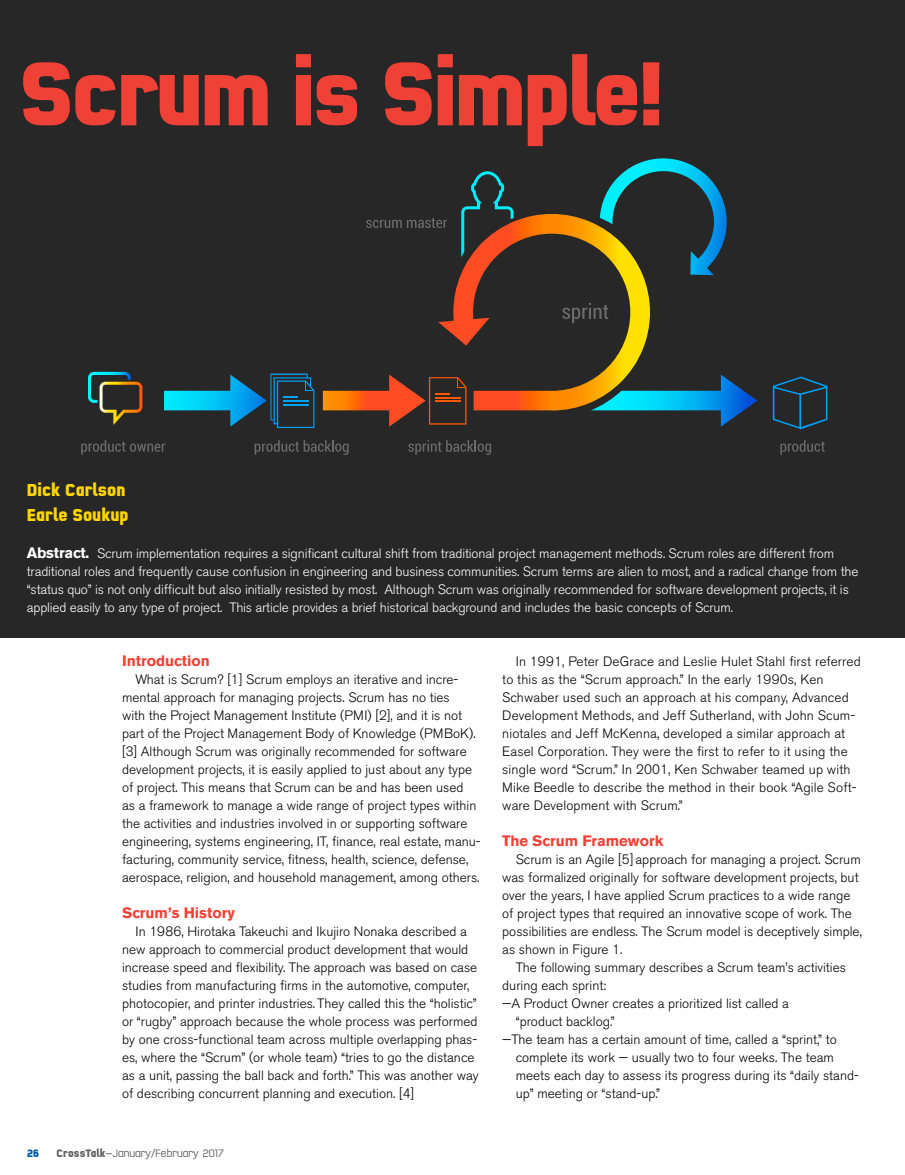
<style>
.page{position:relative;width:905px;height:1175px;background:#fff}
.page>*{position:absolute;margin:0;border:0;box-sizing:border-box;transform-origin:0 0}
.t1{font:700 94.5px "Q Type Comp";letter-spacing:-.03em;color:#ef4136}
.t2{font:700 18px/24.8px "Q Type Comp";color:#ffd500}
.t3{font:700 15px "Akzidenz Grotesk BE";color:#ef4136}
.t4{font:300 13.5px/18px "Akzidenz Grotesk BE";color:#000}
.t5{font:300 13.5px/18px "Akzidenz Grotesk BE";letter-spacing:-.01em;color:#fff}
.t6{font:300 11.25px "Q Type Comp";color:#636366}
.t7{font:700 11.25px "Q Type Comp";color:#005da9}
.s1{font-weight:700;font-size:15px}
.s2{font-weight:700}
.s3{font-family:"Akzidenz Grotesk BE";font-weight:400}
</style>
<div class="page">
<div style="left:0;top:0;width:904px;height:637px;background:#272727"></div>
<svg style="left:164px;top:373px;width:150px;height:55px"></svg>
<svg style="left:408px;top:440px;width:83px;height:15px"></svg>
<svg style="left:255px;top:440px;width:93px;height:15px"></svg>
<svg style="left:772px;top:376px;width:55px;height:53px"></svg>
<svg style="left:780px;top:440px;width:44px;height:15px"></svg>
<svg style="left:81px;top:440px;width:84px;height:15px"></svg>
<svg style="left:88px;top:372px;width:54px;height:53px"></svg>
<svg style="left:323px;top:158px;width:434px;height:268px"></svg>
<h1 class="t1" style="left:19px;top:37px;width:647px">Scrum is Simple!</h1>
<h2 class="t2" style="left:27px;top:478px;width:103px">Dick Carlson<br>Earle Soukup</h2>
<p class="t5" style="left:27px;top:545px;width:833px"><span class="s1">Abstract.</span> Scrum implementation requires a significant cultural shift from traditional project management methods. Scrum roles are different from traditional roles and frequently cause confusion in engineering and business communities. Scrum terms are alien to most, and a radical change from the “status quo” is not only difficult but also initially resisted by most. Although Scrum was originally recommended for software development projects, it is applied easily to any type of project. This article provides a brief historical background and includes the basic concepts of Scrum.</p>
<p class="t3" style="left:122px;top:652px;width:89px">Introduction</p>
<p class="t4" style="left:122px;top:671px;width:360px;text-indent:14px">What is Scrum? [1] Scrum employs an iterative and incre&shy;mental approach for managing projects. Scrum has no ties<br>with the Project Management Institute (PMI) [2], and it is not part of the Project Management Body of Knowledge (PMBoK). [3] Although Scrum was originally recommended for software development projects, it is easily applied to just about any type of project. This means that Scrum can be and has been used<br>as a framework to manage a wide range of project types within the activities and industries involved in or supporting software engineering, systems engineering, IT, finance, real estate, manu&shy;facturing, community service, fitness, health, science, defense, aerospace, religion, and household management, among others.</p>
<p class="t3" style="left:122px;top:904px;width:114px">Scrum’s History</p>
<p class="t4" style="left:122px;top:923px;width:358px;text-indent:14px">In 1986, Hirotaka Takeuchi and Ikujiro Nonaka described a new approach to commercial product development that would increase speed and flexibility. The approach was based on case studies from manufacturing firms in the automotive, computer, photocopier, and printer industries. They called this the “holistic” or “rugby” approach because the whole process was performed by one cross-functional team across multiple overlapping phas&shy;es, where the “Scrum” (or whole team) “tries to go the distance as a unit, passing the ball back and forth.” This was another way of describing concurrent planning and execution. [4]</p>
<p class="t4" style="left:502px;top:653px;width:360px;text-indent:14px">In 1991, Peter DeGrace and Leslie Hulet Stahl first referred to this as the “Scrum approach.” In the early 1990s, Ken Schwaber used such an approach at his company, Advanced Development Methods, and Jeff Sutherland, with John Scum&shy;niotales and Jeff McKenna, developed a similar approach at Easel Corporation. They were the first to refer to it using the single word “Scrum.” In 2001, Ken Schwaber teamed up with Mike Beedle to describe the method in their book “Agile Soft&shy;ware Development with Scrum.”</p>
<p class="t3" style="left:502px;top:832px;width:163px">The Scrum Framework</p>
<p class="t4" style="left:502px;top:851px;width:361px;text-indent:14px">Scrum is an Agile [5] approach for managing a project. Scrum was formalized originally for software development projects, but over the years, I have applied Scrum practices to a wide range of project types that required an innovative scope of work. The possibilities are endless. The Scrum model is deceptively simple, as shown in Figure 1.</p>
<p class="t4" style="left:515px;top:959px;width:331px">The following summary describes a Scrum team’s activities</p>
<p class="t4" style="left:502px;top:977px;width:105px">during each sprint:</p>
<p class="t4" style="left:502px;top:995px;width:288px">—A Product Owner creates a prioritized list called a</p>
<p class="t4" style="left:515px;top:1013px;width:101px">“product backlog.”</p>
<p class="t4" style="left:502px;top:1031px;width:336px">—The team has a certain amount of time, called a “sprint,” to</p>
<p class="t4" style="left:515px;top:1049px;width:319px">complete its work — usually two to four weeks. The team</p>
<p class="t4" style="left:515px;top:1067px;width:344px">meets each day to assess its progress during its “daily stand-</p>
<p class="t4" style="left:515px;top:1085px;width:146px">up” meeting or “stand-up.”</p>
<p class="t7" style="left:27px;top:1146px;width:13px">26</p>
<p class="t6" style="left:57px;top:1146px;width:169px"><span class="s2">CrossTalk</span><span class="s3">—</span>January/February 2017</p>
</div>
